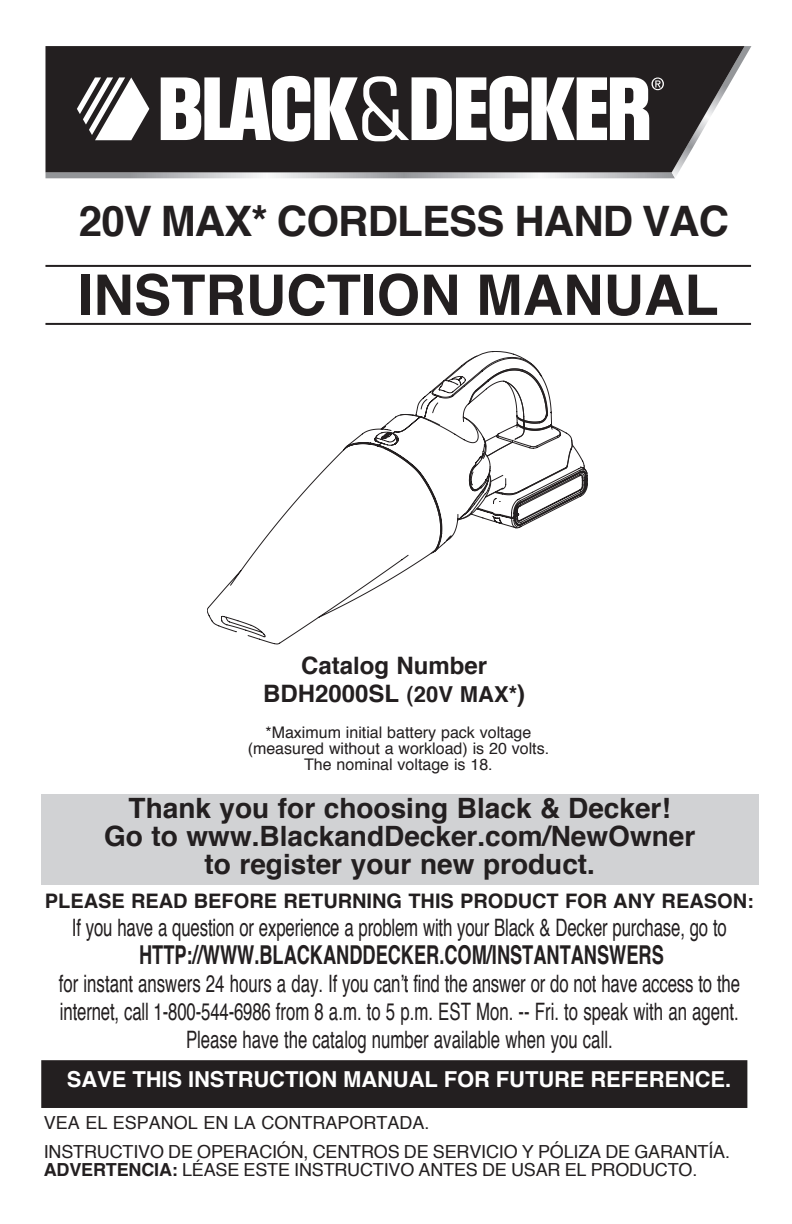
<style>
.page{position:relative;width:792px;height:1224px;background:#fff}
.page>*{position:absolute;margin:0;border:0;box-sizing:border-box;transform-origin:0 0}
.t1{font:700 56px "Helvetica";color:#231f20}
.t2{font:700 42px "Helvetica";letter-spacing:-.02em;color:#231f20}
.t3{font:700 28px/28px "Helvetica";color:#231f20;text-align:center}
.t4{font:700 26px "Helvetica";color:#231f20;scale:.7 1}
.t5{font:24px/28px "Helvetica";letter-spacing:-.01em;color:#231f20;text-align:center;scale:.7 1}
.t6{font:700 24px/28px "Helvetica";color:#231f20;text-align:center}
.t7{font:700 22px "Helvetica";letter-spacing:-.005em;color:#fff}
.t8{font:700 20px "Helvetica";color:#231f20}
.t9{font:18px/29px "Helvetica";letter-spacing:-.01em;color:#231f20}
.t10{font:16px/16px "Helvetica";color:#231f20;text-align:center}
.s1{font-size:22px}
.s2{font-weight:700}
</style>
<div class="page">
<svg style="left:456px;top:351px;width:132px;height:150px"></svg>
<svg style="left:221px;top:370px;width:352px;height:267px"></svg>
<svg style="left:45px;top:46px;width:706px;height:132px"></svg>
<hr style="left:45px;top:265px;width:706px;height:2px;background:#231f20">
<hr style="left:45px;top:323px;width:706px;height:2px;background:#231f20">
<div style="left:41px;top:794px;width:717px;height:91px;background:#d1d2d4"></div>
<div style="left:42px;top:1061px;width:704px;height:46px;background:#231f20"></div>
<div style="left:41px;top:1060px;width:706px;height:48px;border:2px solid #231f20"></div>
<h2 class="t2" style="left:79px;top:187px;width:621px">20V MAX* CORDLESS HAND VAC</h2>
<h1 class="t1" style="left:78px;top:250px;width:642px">INSTRUCTION MANUAL</h1>
<p class="t6" style="left:263px;top:652px;width:264px">CATALOG NUMBER<br>BDH2000SL <span class="s1">(20V MAX*</span>)</p>
<p class="t10" style="left:248px;top:725px;width:303px">*Maximum initial battery pack voltage (measured without a workload) is 20 volts.<br>The nominal voltage is 18.</p>
<p class="t3" style="left:104px;top:794px;width:593px">THANK YOU FOR CHOOSING BLACK &amp; DECKER!<br>GO TO WWW.BLACKANDDECKER.COM/NEWOWNER<br>TO REGISTER YOUR NEW PRODUCT.</p>
<p class="t8" style="left:45px;top:885px;width:204px">PLEASE READ BEFORE</p>
<p class="t8" style="left:283px;top:885px;width:15px">RETUR</p>
<p class="t8" style="left:352px;top:885px;width:69px">NING THIS</p>
<p class="t8" style="left:460px;top:885px;width:15px">PRODUCT</p>
<p class="t8" style="left:565px;top:885px;width:112px">FOR ANY REASO</p>
<p class="t8" style="left:733px;top:885px;width:23px">N:</p>
<p class="t5" style="left:72px;top:914px;width:937px">If you have a question or experience a problem with your Black &amp; Decker purchase, go to</p>
<p class="t4" style="left:139px;top:934px;width:18px">HTTP</p>
<p class="t4" style="left:187px;top:934px;width:123px">://WWW.BLAC</p>
<p class="t4" style="left:310px;top:934px;width:75px">KANDDEC</p>
<p class="t4" style="left:401px;top:934px;width:340px">KER.COM/INSTANTANSWERS</p>
<p class="t5" style="left:59px;top:970px;width:975px">for instant answers 24 hours a day. If you can’t find the answer or do not have access to the internet, call 1-800-544-6986 from 8 a.m. to 5 p.m. EST Mon. -- Fri. to speak with an agent.<br>Please have the catalog number available when you call.</p>
<p class="t7" style="left:67px;top:1062px;width:31px">SAVE</p>
<p class="t7" style="left:132px;top:1062px;width:14px">THIS</p>
<p class="t7" style="left:188px;top:1062px;width:37px">INSTRUCTIO</p>
<p class="t7" style="left:321px;top:1062px;width:87px">N MANUAL</p>
<p class="t7" style="left:444px;top:1062px;width:68px">FOR FUTURE</p>
<p class="t7" style="left:590px;top:1062px;width:59px">REFERE</p>
<p class="t7" style="left:679px;top:1062px;width:54px">NCE.</p>
<p class="t9" style="left:44px;top:1109px;width:688px">VEA EL ESPAnOL EN LA CONTRAPORTADA.<br>INSTRUCTIVO DE OPERACIÓN, CENTROS DE SERVICIO Y PÓLIZA DE GARANTÍA.</p>
<p class="t9" style="left:44px;top:1156px;width:655px"><span class="s2">ADVERTENCIA:</span> LÉASE ESTE INSTRUCTIVO ANTES DE USAR EL PRODUCTO.</p>
</div>
